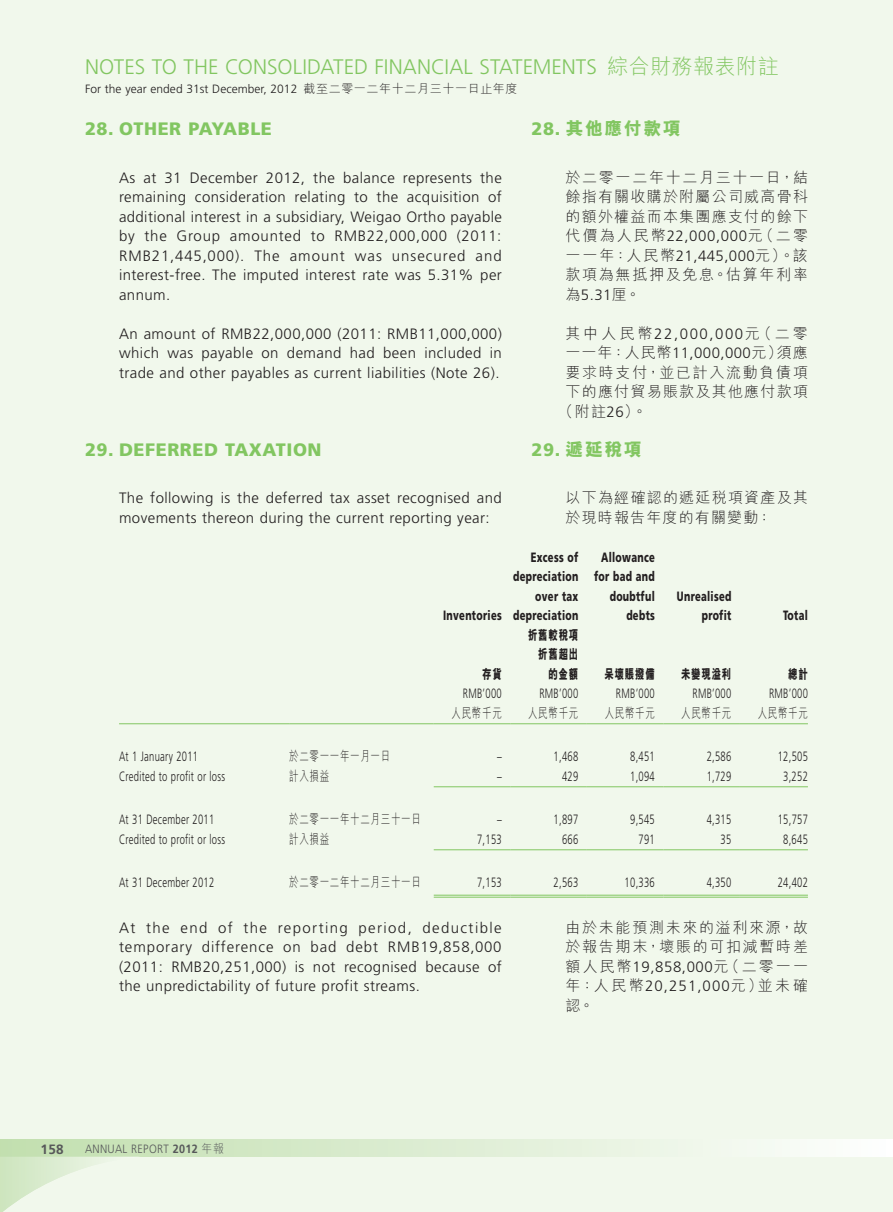
<style>
.page{position:relative;width:893px;height:1212px;background:#f1f8ec}
.page>*{position:absolute;margin:0;border:0;box-sizing:border-box;transform-origin:0 0}
.t1{font:300 21px "Frutiger LT Std";letter-spacing:.005em;color:#82c661}
.Heading_1{font:900 18px "Frutiger LT Std";letter-spacing:.03em;color:#82c661}
.C_Heading_1{font:800 18px "M Hei HK";letter-spacing:.08em;color:#82c661}
.Body_Text{font:300 15px/19.5px "Frutiger LT Std";letter-spacing:.03em;color:#231f20;text-align:justify}
.C_Body_Text{font:300 15px/19.5px "M Hei HK";letter-spacing:.115em;color:#231f20;text-align:justify}
.C_Body_Text-2{font:300 15px/19.5px "M Hei HK";letter-spacing:.085em;color:#231f20}
.C_Body_Text-3{font:300 15px "Frutiger LT Std";letter-spacing:.105em;color:#231f20}
.Body_Text-2{font:300 13.5px "Frutiger LT Std";letter-spacing:.03em;color:#231f20;scale:.7 1}
.Body_Text-3{font:900 13.5px "Frutiger LT Std";letter-spacing:.03em;color:#231f20;scale:.7 1}
.Body_Text-4{font:300 13.5px "M Hei HK";letter-spacing:.08em;color:#231f20;scale:.7 1}
.Body_Text-5{font:800 13.5px "M Hei HK";letter-spacing:.08em;color:#231f20;scale:.7 1}
.t2{font:700 13.5px "Frutiger LT Std";color:#57585a}
.t3{font:300 12px "Frutiger LT Std";letter-spacing:.005em;color:#231f20}
.t4{font:300 12px "Frutiger LT Std";letter-spacing:.03em;color:#57585a;scale:.9 1}
.s1{font-family:"M Hei HK"}
.s2{font-family:"Frutiger LT Std";font-weight:900}
.s3{font-family:"Frutiger LT Std"}
.s4{font-weight:700}
</style>
<div class="page">
<div style="left:0;top:1140px;width:893px;height:17px;background:linear-gradient(to right,#c1dead,#fdfefd)"></div>
<svg style="left:0;top:1157px;width:96px;height:55px"></svg>
<svg style="left:892px;top:1140px;width:1px;height:17px"></svg>
<hr style="left:119px;top:723px;width:170px;height:1px;background:#82c661">
<hr style="left:289px;top:723px;width:145px;height:1px;background:#82c661">
<hr style="left:434px;top:723px;width:76px;height:1px;background:#82c661">
<hr style="left:510px;top:723px;width:77px;height:1px;background:#82c661">
<hr style="left:587px;top:723px;width:76px;height:1px;background:#82c661">
<hr style="left:663px;top:723px;width:77px;height:1px;background:#82c661">
<hr style="left:740px;top:723px;width:68px;height:1px;background:#82c661">
<hr style="left:434px;top:786px;width:76px;height:1px;background:#82c661">
<hr style="left:510px;top:786px;width:77px;height:1px;background:#82c661">
<hr style="left:587px;top:786px;width:76px;height:1px;background:#82c661">
<hr style="left:663px;top:786px;width:77px;height:1px;background:#82c661">
<hr style="left:740px;top:786px;width:68px;height:1px;background:#82c661">
<hr style="left:434px;top:849px;width:76px;height:1px;background:#82c661">
<hr style="left:510px;top:849px;width:77px;height:1px;background:#82c661">
<hr style="left:587px;top:849px;width:76px;height:1px;background:#82c661">
<hr style="left:663px;top:849px;width:77px;height:1px;background:#82c661">
<hr style="left:740px;top:849px;width:68px;height:1px;background:#82c661">
<hr style="left:434px;top:895px;width:76px;height:1px;background:#82c661">
<hr style="left:434px;top:897px;width:76px;height:1px;background:#82c661">
<hr style="left:510px;top:895px;width:77px;height:1px;background:#82c661">
<hr style="left:510px;top:897px;width:77px;height:1px;background:#82c661">
<hr style="left:587px;top:895px;width:76px;height:1px;background:#82c661">
<hr style="left:587px;top:897px;width:76px;height:1px;background:#82c661">
<hr style="left:663px;top:895px;width:77px;height:1px;background:#82c661">
<hr style="left:663px;top:897px;width:77px;height:1px;background:#82c661">
<hr style="left:740px;top:895px;width:68px;height:1px;background:#82c661">
<hr style="left:740px;top:897px;width:68px;height:1px;background:#82c661">
<h1 class="t1" style="left:85px;top:55px;width:695px">NOTES TO THE CONSOLIDATED FINANCIAL STATEMENTS <span class="s1">綜合財務報表附註</span></h1>
<p class="t3" style="left:85px;top:83px;width:434px">For the year ended 31st December, 2012 <span class="s1">截至二零一二年十二月三十一日止年度</span></p>
<p class="C_Heading_1" style="left:531px;top:119px;width:151px"><span class="s2">28.</span> 其他應付款項</p>
<p class="C_Body_Text" style="left:566px;top:167px;width:244px">於二零一二年十二月三十一日，結餘指有關收購於附屬公司威高骨科的額外權益而本集團應支付的餘下代價為人民幣<span class="s3">22,000,000</span>元（二零一一年：人民幣<span class="s3">21,445,000</span>元）。該款項為無抵押及免息。估算年利率為<span class="s3">5.31</span>厘。</p>
<p class="C_Body_Text-3" style="left:566px;top:325px;width:244px"><span class="s1">其中人民幣</span>22,000,000<span class="s1">元（二零</span></p>
<p class="C_Body_Text" style="left:566px;top:343px;width:244px">一一年：人民幣<span class="s3">11,000,000</span>元）須應</p>
<p class="C_Body_Text" style="left:566px;top:362px;width:244px">要求時支付，並已計入流動負債項</p>
<p class="C_Body_Text-2" style="left:566px;top:382px;width:244px">下的應付貿易賬款及其他應付款項</p>
<p class="C_Body_Text" style="left:558px;top:401px;width:90px">（附註<span class="s3">26</span>）。</p>
<p class="C_Heading_1" style="left:531px;top:440px;width:112px"><span class="s2">29.</span> 遞延稅項</p>
<p class="C_Body_Text-2" style="left:566px;top:488px;width:244px">以下為經確認的遞延稅項資產及其於現時報告年度的有關變動：</p>
<p class="Heading_1" style="left:85px;top:118px;width:188px">28. OTHER PAYABLE</p>
<p class="Body_Text" style="left:119px;top:168px;width:384px">As at 31 December 2012, the balance represents the remaining consideration relating to the acquisition of additional interest in a subsidiary, Weigao Ortho payable by the Group amounted to RMB22,000,000 (2011:<br>RMB21,445,000). The amount was unsecured and interest-free. The imputed interest rate was 5.31% per annum.</p>
<p class="Body_Text" style="left:119px;top:324px;width:384px">An amount of RMB22,000,000 (2011: RMB11,000,000) which was payable on demand had been included in trade and other payables as current liabilities (Note 26).</p>
<p class="Heading_1" style="left:85px;top:438px;width:238px">29. DEFERRED TAXATION</p>
<p class="Body_Text" style="left:119px;top:488px;width:384px">The following is the deferred tax asset recognised and movements thereon during the current reporting year:</p>
<p class="Body_Text-3" style="left:443px;top:607px;width:85px">Inventories</p>
<p class="Body_Text-5" style="left:482px;top:667px;width:30px">存貨</p>
<p class="Body_Text-3" style="left:531px;top:549px;width:69px">Excess of</p>
<p class="Body_Text-3" style="left:513px;top:568px;width:94px">depreciation</p>
<p class="Body_Text-3" style="left:535px;top:588px;width:63px">over tax</p>
<p class="Body_Text-3" style="left:513px;top:607px;width:94px">depreciation</p>
<p class="Body_Text-3" style="left:601px;top:549px;width:78px">Allowance</p>
<p class="Body_Text-3" style="left:594px;top:568px;width:88px">for bad and</p>
<p class="Body_Text-3" style="left:610px;top:588px;width:66px">doubtful</p>
<p class="Body_Text-3" style="left:626px;top:607px;width:42px">debts</p>
<p class="Body_Text-3" style="left:677px;top:588px;width:79px">Unrealised</p>
<p class="Body_Text-3" style="left:702px;top:607px;width:44px">profit</p>
<p class="Body_Text-3" style="left:783px;top:607px;width:37px">Total</p>
<p class="Body_Text-5" style="left:528px;top:628px;width:73px">折舊較稅項</p>
<p class="Body_Text-5" style="left:538px;top:648px;width:59px">折舊超出</p>
<p class="Body_Text-5" style="left:548px;top:667px;width:44px">的金額</p>
<p class="Body_Text-5" style="left:605px;top:667px;width:73px">呆壞賬撥備</p>
<p class="Body_Text-5" style="left:681px;top:667px;width:73px">未變現溢利</p>
<p class="Body_Text-5" style="left:788px;top:667px;width:30px">總計</p>
<p class="Body_Text-2" style="left:463px;top:686px;width:57px">RMB’000</p>
<p class="Body_Text-2" style="left:539px;top:686px;width:57px">RMB’000</p>
<p class="Body_Text-2" style="left:616px;top:686px;width:57px">RMB’000</p>
<p class="Body_Text-2" style="left:692px;top:686px;width:57px">RMB’000</p>
<p class="Body_Text-2" style="left:769px;top:686px;width:57px">RMB’000</p>
<p class="Body_Text-4" style="left:452px;top:706px;width:73px">人民幣千元</p>
<p class="Body_Text-4" style="left:528px;top:706px;width:73px">人民幣千元</p>
<p class="Body_Text-4" style="left:605px;top:706px;width:73px">人民幣千元</p>
<p class="Body_Text-4" style="left:681px;top:706px;width:73px">人民幣千元</p>
<p class="Body_Text-4" style="left:758px;top:706px;width:73px">人民幣千元</p>
<p class="Body_Text-2" style="left:119px;top:749px;width:114px">At 1 January 2011</p>
<p class="Body_Text-4" style="left:289px;top:749px;width:146px">於二零一一年一月一日</p>
<p class="Body_Text-2" style="left:497px;top:749px;width:8px">–</p>
<p class="Body_Text-2" style="left:554px;top:749px;width:37px">1,468</p>
<p class="Body_Text-2" style="left:630px;top:749px;width:37px">8,451</p>
<p class="Body_Text-2" style="left:707px;top:749px;width:37px">2,586</p>
<p class="Body_Text-2" style="left:778px;top:749px;width:45px">12,505</p>
<p class="Body_Text-2" style="left:119px;top:769px;width:153px">Credited to profit or loss</p>
<p class="Body_Text-4" style="left:289px;top:769px;width:59px">計入損益</p>
<p class="Body_Text-2" style="left:497px;top:769px;width:8px">–</p>
<p class="Body_Text-2" style="left:562px;top:769px;width:25px">429</p>
<p class="Body_Text-2" style="left:630px;top:769px;width:37px">1,094</p>
<p class="Body_Text-2" style="left:707px;top:769px;width:37px">1,729</p>
<p class="Body_Text-2" style="left:783px;top:769px;width:37px">3,252</p>
<p class="Body_Text-2" style="left:119px;top:812px;width:138px">At 31 December 2011</p>
<p class="Body_Text-4" style="left:289px;top:812px;width:190px">於二零一一年十二月三十一日</p>
<p class="Body_Text-2" style="left:497px;top:812px;width:8px">–</p>
<p class="Body_Text-2" style="left:554px;top:812px;width:37px">1,897</p>
<p class="Body_Text-2" style="left:630px;top:812px;width:37px">9,545</p>
<p class="Body_Text-2" style="left:707px;top:812px;width:37px">4,315</p>
<p class="Body_Text-2" style="left:778px;top:812px;width:45px">15,757</p>
<p class="Body_Text-2" style="left:119px;top:832px;width:153px">Credited to profit or loss</p>
<p class="Body_Text-4" style="left:289px;top:832px;width:59px">計入損益</p>
<p class="Body_Text-2" style="left:477px;top:832px;width:37px">7,153</p>
<p class="Body_Text-2" style="left:562px;top:832px;width:25px">666</p>
<p class="Body_Text-2" style="left:639px;top:832px;width:25px">791</p>
<p class="Body_Text-2" style="left:721px;top:832px;width:17px">35</p>
<p class="Body_Text-2" style="left:783px;top:832px;width:37px">8,645</p>
<p class="Body_Text-2" style="left:119px;top:875px;width:138px">At 31 December 2012</p>
<p class="Body_Text-4" style="left:289px;top:875px;width:190px">於二零一二年十二月三十一日</p>
<p class="Body_Text-2" style="left:477px;top:875px;width:37px">7,153</p>
<p class="Body_Text-2" style="left:554px;top:875px;width:37px">2,563</p>
<p class="Body_Text-2" style="left:625px;top:875px;width:45px">10,336</p>
<p class="Body_Text-2" style="left:707px;top:875px;width:37px">4,350</p>
<p class="Body_Text-2" style="left:778px;top:875px;width:45px">24,402</p>
<p class="Body_Text" style="left:119px;top:918px;width:384px">At the end of the reporting period, deductible temporary difference on bad debt RMB19,858,000 (2011: RMB20,251,000) is not recognised because of the unpredictability of future profit streams.</p>
<p class="C_Body_Text" style="left:566px;top:917px;width:244px">由於未能預測未來的溢利來源，故於報告期末，壞賬的可扣減暫時差額人民幣<span class="s3">19,858,000</span>元（二零一一年：人民幣<span class="s3">20,251,000</span>元）並未確認。</p>
<p class="t2" style="left:41px;top:1141px;width:25px">158</p>
<p class="t4" style="left:85px;top:1142px;width:156px">ANNUAL REPORT <span class="s4">2012</span> <span class="s1">年報</span></p>
</div>
